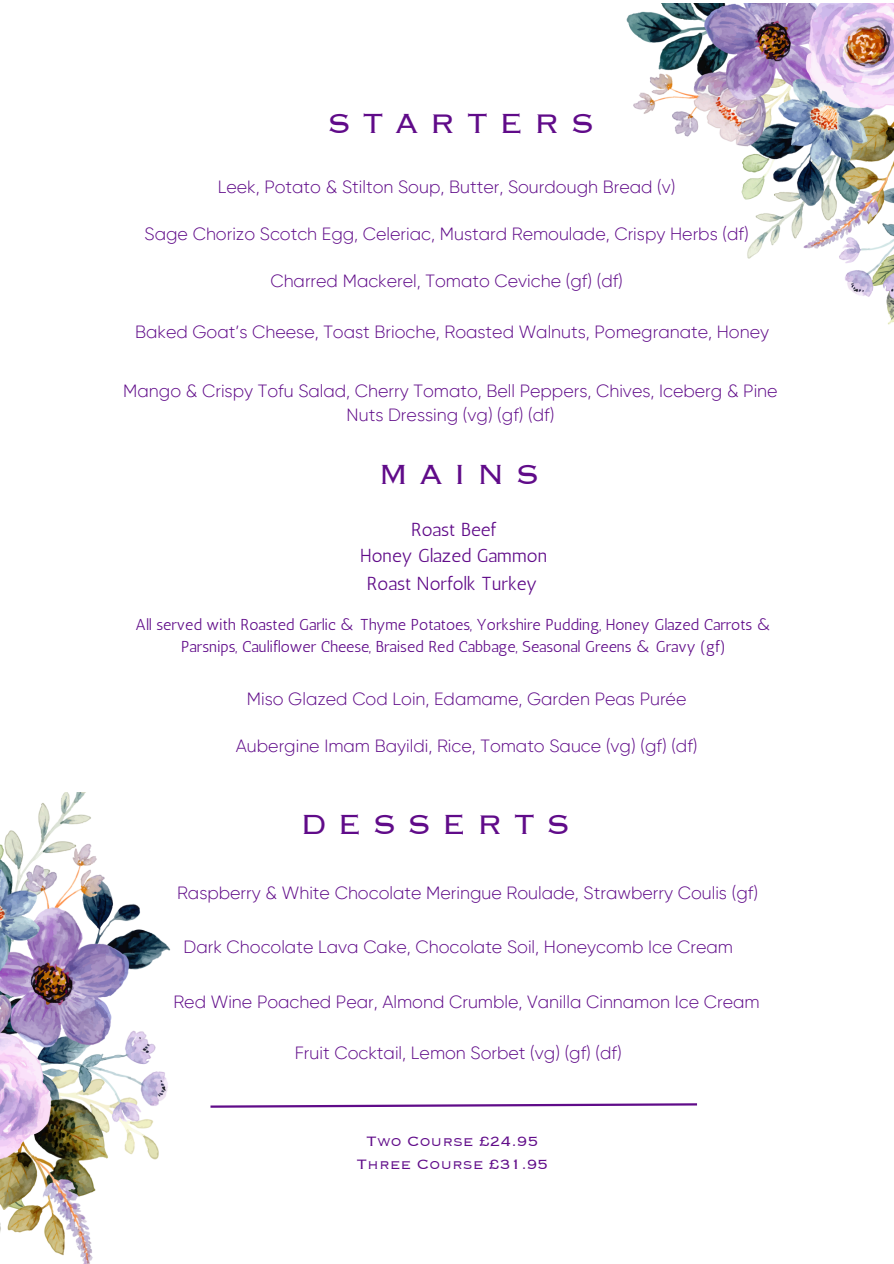
<style>
.page{position:relative;width:894px;height:1264px;background:#fff}
.page>*{position:absolute;margin:0;border:0;box-sizing:border-box;transform-origin:0 0}
.t1{font:300 36px "Copperplate";letter-spacing:.3em;color:#600b89}
.t2{font:18.75px/25.8px "Antic";color:#600b89;text-align:center}
.t3{font:300 17.7px/23.7px "Gilroy";color:#600b89;text-align:center}
.t4{font:300 17.7px/23.7px "Copperplate";color:#600b89;text-align:center}
.t5{font:15.75px/21.3px "Antic";color:#600b89;text-align:center}
</style>
<div class="page">
<img style="left:626px;top:3px;width:267px;height:322px">
<svg style="left:210px;top:1103px;width:487px;height:5px"></svg>
<img style="left:0;top:792px;width:171px;height:471px">
<p class="t1" style="left:327px;top:106px;width:269px">STARTERS</p>
<h1 class="t3" style="left:218px;top:176px;width:459px">Leek, Potato &amp; Stilton Soup, Butter, Sourdough Bread (v)</h1>
<h2 class="t3" style="left:145px;top:223px;width:605px">Sage Chorizo Scotch Egg, Celeriac, Mustard Remoulade, Crispy Herbs (df)</h2>
<h2 class="t3" style="left:270px;top:270px;width:354px">Charred Mackerel, Tomato Ceviche (gf) (df)</h2>
<h2 class="t3" style="left:135px;top:321px;width:635px">Baked Goat’s Cheese, Toast Brioche, Roasted Walnuts, Pomegranate, Honey</h2>
<h2 class="t3" style="left:123px;top:380px;width:655px">Mango &amp; Crispy Tofu Salad, Cherry Tomato, Bell Peppers, Chives, Iceberg &amp; Pine<br>Nuts Dressing (vg) (gf) (df)</h2>
<h2 class="t1" style="left:378px;top:457px;width:162px">MAINS</h2>
<h1 class="t2" style="left:360px;top:516px;width:188px">Roast Beef<br>Honey Glazed Gammon</h1>
<h2 class="t2" style="left:367px;top:570px;width:172px">Roast Norfolk Turkey</h2>
<p class="t5" style="left:135px;top:614px;width:637px">All served with Roasted Garlic &amp; Thyme Potatoes, Yorkshire Pudding, Honey Glazed Carrots &amp;<br>Parsnips, Cauliflower Cheese, Braised Red Cabbage, Seasonal Greens &amp; Gravy (gf)</p>
<h2 class="t3" style="left:247px;top:688px;width:441px">Miso Glazed Cod Loin, Edamame, Garden Peas Purée</h2>
<h2 class="t3" style="left:236px;top:735px;width:463px">Aubergine Imam Bayildi, Rice, Tomato Sauce (vg) (gf) (df)</h2>
<h1 class="t1" style="left:301px;top:806px;width:271px">DESSERTS</h1>
<h2 class="t3" style="left:177px;top:882px;width:582px">Raspberry &amp; White Chocolate Meringue Roulade, Strawberry Coulis (gf)</h2>
<h2 class="t3" style="left:183px;top:936px;width:550px">Dark Chocolate Lava Cake, Chocolate Soil, Honeycomb Ice Cream</h2>
<p class="t3" style="left:173px;top:991px;width:587px">Red Wine Poached Pear, Almond Crumble, Vanilla Cinnamon Ice Cream</p>
<h2 class="t3" style="left:295px;top:1042px;width:328px">Fruit Cocktail, Lemon Sorbet (vg) (gf) (df)</h2>
<h2 class="t4" style="left:356px;top:1129px;width:193px">Two Course £24.95<br>Three Course £31.95</h2>
</div>
